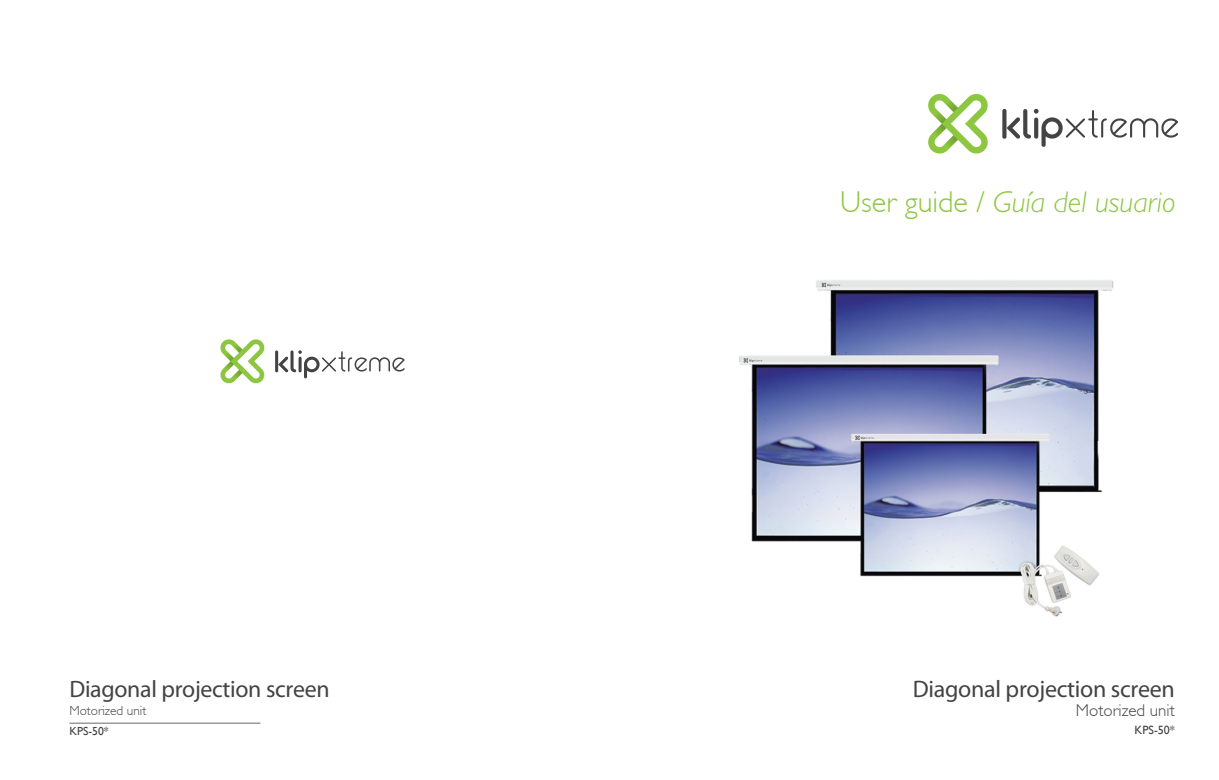
<style>
.page{position:relative;width:1219px;height:780px;background:#fff}
.page>*{position:absolute;margin:0;border:0;box-sizing:border-box;transform-origin:0 0}
.t1{font:italic 300 30.1px "Gill Sans";color:#8dc63f}
.t2{font:24px "Myriad Pro";letter-spacing:-.01em;color:#454242}
.t3{font:23.8px "Myriad Pro";letter-spacing:-.01em;color:#454242}
.t4{font:300 17px "Gill Sans";color:#454242}
.t5{font:300 13.2px "Gill Sans";color:#454242}
.t6{font:12px "Gill Sans";color:#454242}
.t7{font:11.7px "Gill Sans";color:#454242}
.s1{font-style:normal}
</style>
<div class="page">
<hr style="left:69px;top:722px;width:191px;height:1px;background:#6b6969">
<svg style="left:1002px;top:109px;width:4px;height:30px"></svg>
<svg style="left:1006px;top:109px;width:172px;height:38px"></svg>
<svg style="left:928px;top:94px;width:60px;height:60px"></svg>
<hr style="left:275px;top:350px;width:3px;height:22px;background:#434343;border-radius:2px">
<svg style="left:278px;top:350px;width:127px;height:28px"></svg>
<svg style="left:220px;top:339px;width:45px;height:45px"></svg>
<img style="left:739px;top:280px;width:375px;height:337px">
<svg style="left:855px;top:435px;width:19px;height:5px"></svg>
<svg style="left:744px;top:358px;width:18px;height:4px"></svg>
<svg style="left:822px;top:283px;width:18px;height:4px"></svg>
<p class="t3" style="left:69px;top:674px;width:262px">Diagonal projection screen</p>
<p class="t5" style="left:69px;top:702px;width:78px">Motorized unit</p>
<p class="t7" style="left:69px;top:724px;width:41px">KPS-50*</p>
<p class="t1" style="left:840px;top:185px;width:337px"><span class="s1">User guide /</span> Guía del usuario</p>
<p class="t2" style="left:913px;top:674px;width:264px">Diagonal projection screen</p>
<p class="t4" style="left:1076px;top:700px;width:100px">Motorized unit</p>
<p class="t6" style="left:1135px;top:722px;width:42px">KPS-50*</p>
</div>
